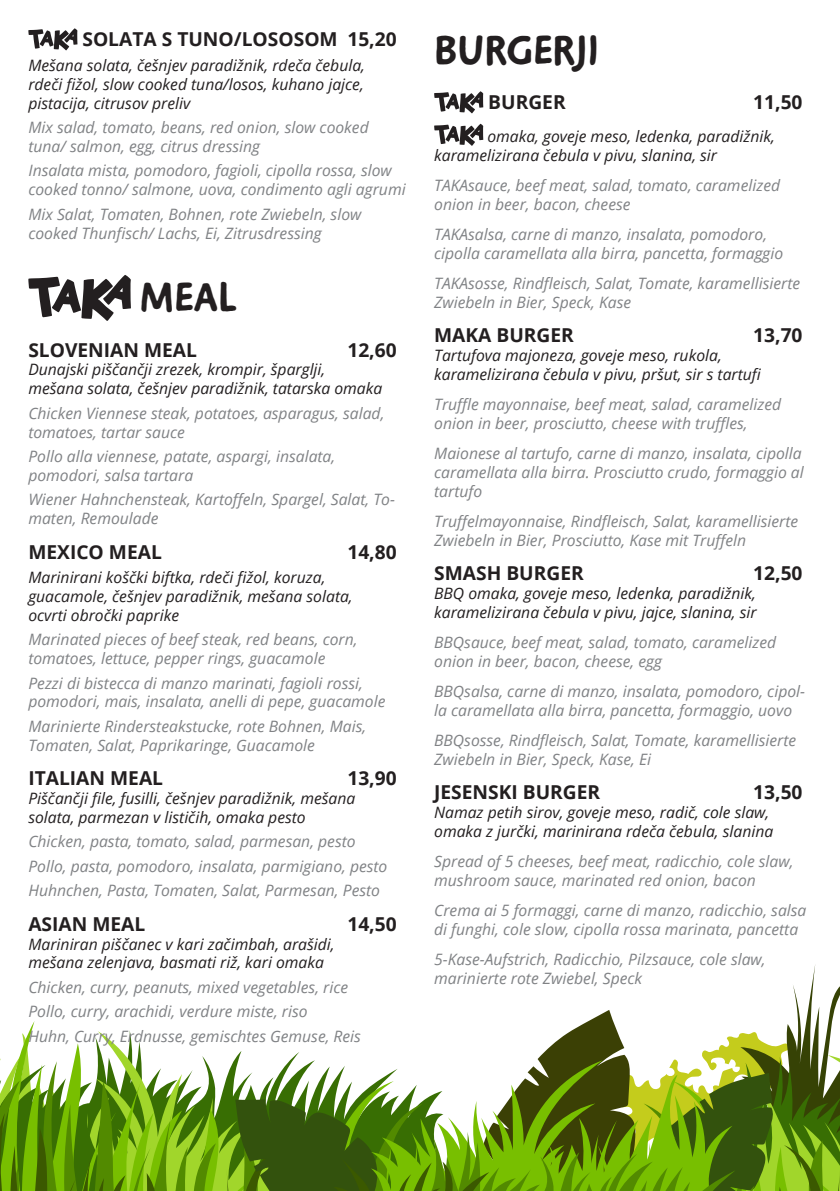
<style>
.page{position:relative;width:840px;height:1191px;background:#fff}
.page>*{position:absolute;margin:0;border:0;box-sizing:border-box;transform-origin:0 0}
.Paragraph_Style_1{font:700 46px "Duper";color:#231f20}
.Paragraph_Style_1-2{font:700 19.2px "Open Sans";color:#231f20}
.Paragraph_Style_1-3{font:italic 15.6px/18.8px "Open Sans";color:#808285}
.Paragraph_Style_1-4{font:italic 15.6px/18.8px "Open Sans";color:#231f20}
</style>
<div class="page">
<svg style="left:0;top:965px;width:839px;height:226px"></svg>
<svg style="left:28px;top:28px;width:49px;height:22px"></svg>
<svg style="left:28px;top:275px;width:103px;height:46px"></svg>
<svg style="left:434px;top:91px;width:49px;height:22px"></svg>
<svg style="left:434px;top:124px;width:49px;height:22px"></svg>
<p class="Paragraph_Style_1-2" style="left:82px;top:26px;width:315px">SOLATA S TUNO/LOSOSOM 15,20</p>
<p class="Paragraph_Style_1-4" style="left:28px;top:55px;width:338px;text-align:justify">Mešana solata, češnjev paradižnik, rdeča čebula, rdeči fižol, slow cooked tuna/losos, kuhano jajce, pistacija, citrusov preliv</p>
<p class="Paragraph_Style_1-3" style="left:28px;top:118px;width:342px">Mix salad, tomato, beans, red onion, slow cooked tuna/ salmon, egg, citrus dressing</p>
<p class="Paragraph_Style_1-3" style="left:28px;top:161px;width:378px">Insalata mista, pomodoro, fagioli, cipolla rossa, slow cooked tonno/ salmone, uova, condimento agli agrumi</p>
<p class="Paragraph_Style_1-3" style="left:28px;top:204px;width:334px">Mix Salat, Tomaten, Bohnen, rote Zwiebeln, slow cooked Thunfisch/ Lachs, Ei, Zitrusdressing</p>
<p class="Paragraph_Style_1" style="left:140px;top:270px;width:98px">MEAL</p>
<p class="Paragraph_Style_1-2" style="left:28px;top:336px;width:170px">SLOVENIAN MEAL</p>
<p class="Paragraph_Style_1-2" style="left:347px;top:336px;width:51px">12,60</p>
<p class="Paragraph_Style_1-4" style="left:28px;top:360px;width:355px">Dunajski piščančji zrezek, krompir, šparglji, mešana solata, češnjev paradižnik, tatarska omaka</p>
<p class="Paragraph_Style_1-3" style="left:28px;top:403px;width:357px">Chicken Viennese steak, potatoes, asparagus, salad, tomatoes, tartar sauce</p>
<p class="Paragraph_Style_1-3" style="left:28px;top:446px;width:308px">Pollo alla viennese, patate, aspargi, insalata, pomodori, salsa tartara</p>
<p class="Paragraph_Style_1-3" style="left:28px;top:490px;width:368px">Wiener Hahnchensteak, Kartoffeln, Spargel, Salat, To&shy;maten, Remoulade</p>
<p class="Paragraph_Style_1-2" style="left:28px;top:538px;width:135px">MEXICO MEAL</p>
<p class="Paragraph_Style_1-2" style="left:347px;top:538px;width:51px">14,80</p>
<p class="Paragraph_Style_1-4" style="left:28px;top:567px;width:326px">Marinirani koščki biftka, rdeči fižol, koruza, guacamole, češnjev paradižnik, mešana solata, ocvrti obročki paprike</p>
<p class="Paragraph_Style_1-3" style="left:28px;top:630px;width:330px">Marinated pieces of beef steak, red beans, corn, tomatoes, lettuce, pepper rings, guacamole</p>
<p class="Paragraph_Style_1-3" style="left:28px;top:673px;width:358px">Pezzi di bistecca di manzo marinati, fagioli rossi, pomodori, mais, insalata, anelli di pepe, guacamole</p>
<p class="Paragraph_Style_1-3" style="left:28px;top:716px;width:339px">Marinierte Rindersteakstucke, rote Bohnen, Mais,<br>Tomaten, Salat, Paprikaringe, Guacamole</p>
<p class="Paragraph_Style_1-2" style="left:28px;top:764px;width:136px">ITALIAN MEAL</p>
<p class="Paragraph_Style_1-2" style="left:347px;top:764px;width:51px">13,90</p>
<p class="Paragraph_Style_1-4" style="left:28px;top:788px;width:328px">Piščančji file, fusilli, češnjev paradižnik, mešana solata, parmezan v lističih, omaka pesto</p>
<p class="Paragraph_Style_1-3" style="left:28px;top:832px;width:328px">Chicken, pasta, tomato, salad, parmesan, pesto</p>
<p class="Paragraph_Style_1-3" style="left:28px;top:856px;width:360px">Pollo, pasta, pomodoro, insalata, parmigiano, pesto</p>
<p class="Paragraph_Style_1-3" style="left:28px;top:881px;width:353px">Huhnchen, Pasta, Tomaten, Salat, Parmesan, Pesto</p>
<p class="Paragraph_Style_1-2" style="left:28px;top:910px;width:118px">ASIAN MEAL</p>
<p class="Paragraph_Style_1-2" style="left:347px;top:910px;width:51px">14,50</p>
<p class="Paragraph_Style_1-4" style="left:28px;top:934px;width:308px">Mariniran piščanec v kari začimbah, arašidi, mešana zelenjava, basmati riž, kari omaka</p>
<p class="Paragraph_Style_1-3" style="left:28px;top:977px;width:321px">Chicken, curry, peanuts, mixed vegetables, rice</p>
<p class="Paragraph_Style_1-3" style="left:28px;top:1002px;width:280px">Pollo, curry, arachidi, verdure miste, riso</p>
<p class="Paragraph_Style_1-3" style="left:28px;top:1026px;width:334px">Huhn, Curry, Erdnusse, gemischtes Gemuse, Reis</p>
<p class="Paragraph_Style_1" style="left:434px;top:23px;width:167px">BURGERJI</p>
<p class="Paragraph_Style_1-2" style="left:488px;top:89px;width:79px">BURGER</p>
<p class="Paragraph_Style_1-2" style="left:752px;top:89px;width:51px">11,50</p>
<p class="Paragraph_Style_1-4" style="left:434px;top:126px;width:342px;text-indent:53px">omaka, goveje meso, ledenka, paradižnik, karamelizirana čebula v pivu, slanina, sir</p>
<p class="Paragraph_Style_1-3" style="left:434px;top:175px;width:347px">TAKAsauce, beef meat, salad, tomato, caramelized onion in beer, bacon, cheese</p>
<p class="Paragraph_Style_1-3" style="left:434px;top:224px;width:350px">TAKAsalsa, carne di manzo, insalata, pomodoro, cipolla caramellata alla birra, pancetta, formaggio</p>
<p class="Paragraph_Style_1-3" style="left:434px;top:273px;width:367px">TAKAsosse, Rindfleisch, Salat, Tomate, karamellisierte<br>Zwiebeln in Bier, Speck, Kase</p>
<p class="Paragraph_Style_1-2" style="left:434px;top:321px;width:141px">MAKA BURGER</p>
<p class="Paragraph_Style_1-2" style="left:752px;top:321px;width:51px">13,70</p>
<p class="Paragraph_Style_1-4" style="left:434px;top:345px;width:328px">Tartufova majoneza, goveje meso, rukola, karamelizirana čebula v pivu, pršut, sir s tartufi</p>
<p class="Paragraph_Style_1-3" style="left:434px;top:394px;width:348px">Truffle mayonnaise, beef meat, salad, caramelized onion in beer, prosciutto, cheese with truffles,</p>
<p class="Paragraph_Style_1-3" style="left:434px;top:443px;width:371px">Maionese al tartufo, carne di manzo, insalata, cipolla caramellata alla birra. Prosciutto crudo, formaggio al tartufo</p>
<p class="Paragraph_Style_1-3" style="left:434px;top:511px;width:365px">Truffelmayonnaise, Rindfleisch, Salat, karamellisierte<br>Zwiebeln in Bier, Prosciutto, Kase mit Truffeln</p>
<p class="Paragraph_Style_1-2" style="left:434px;top:559px;width:151px">SMASH BURGER</p>
<p class="Paragraph_Style_1-2" style="left:752px;top:559px;width:51px">12,50</p>
<p class="Paragraph_Style_1-4" style="left:434px;top:583px;width:324px">BBQ omaka, goveje meso, ledenka, paradižnik, karamelizirana čebula v pivu, jajce, slanina, sir</p>
<p class="Paragraph_Style_1-3" style="left:434px;top:632px;width:343px">BBQsauce, beef meat, salad, tomato, caramelized onion in beer, bacon, cheese, egg</p>
<p class="Paragraph_Style_1-3" style="left:434px;top:681px;width:372px">BBQsalsa, carne di manzo, insalata, pomodoro, cipol&shy;la caramellata alla birra, pancetta, formaggio, uovo</p>
<p class="Paragraph_Style_1-3" style="left:434px;top:730px;width:363px">BBQsosse, Rindfleisch, Salat, Tomate, karamellisierte<br>Zwiebeln in Bier, Speck, Kase, Ei</p>
<p class="Paragraph_Style_1-2" style="left:434px;top:778px;width:167px">JESENSKI BURGER</p>
<p class="Paragraph_Style_1-2" style="left:752px;top:778px;width:51px">13,50</p>
<p class="Paragraph_Style_1-4" style="left:434px;top:802px;width:340px">Namaz petih sirov, goveje meso, radič, cole slaw, omaka z jurčki, marinirana rdeča čebula, slanina</p>
<p class="Paragraph_Style_1-3" style="left:434px;top:851px;width:360px">Spread of 5 cheeses, beef meat, radicchio, cole slaw, mushroom sauce, marinated red onion, bacon</p>
<p class="Paragraph_Style_1-3" style="left:434px;top:900px;width:373px">Crema ai 5 formaggi, carne di manzo, radicchio, salsa di funghi, cole slow, cipolla rossa marinata, pancetta</p>
<p class="Paragraph_Style_1-3" style="left:434px;top:949px;width:333px">5-Kase-Aufstrich, Radicchio, Pilzsauce, cole slaw, marinierte rote Zwiebel, Speck</p>
</div>
